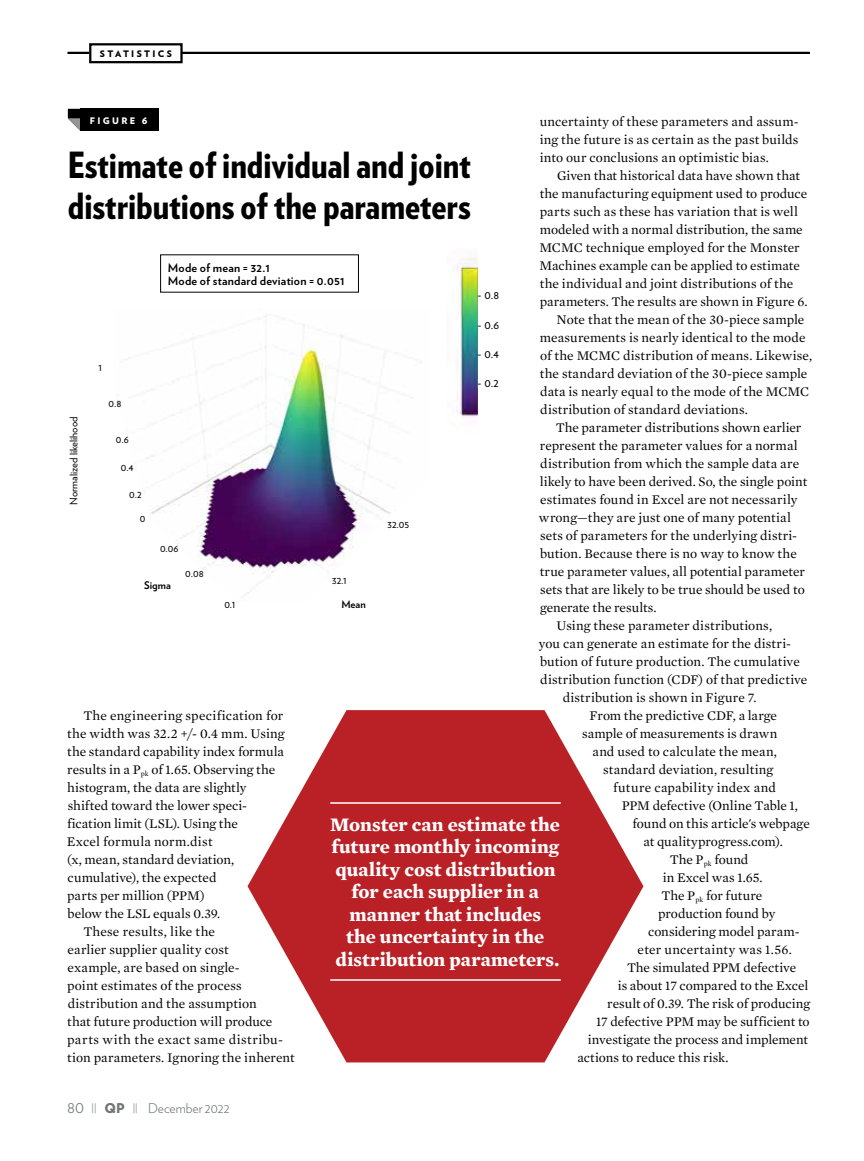
<style>
.page{position:relative;width:864px;height:1161px;background:#fff}
.page>*{position:absolute;margin:0;border:0;box-sizing:border-box;transform-origin:0 0}
.t1{font:900 36px/40.5px "Verlag Condensed";color:#000}
.t2{font:700 19.5px/22.5px "Mercury Text G1";color:#fff;text-align:center}
.t3{font:13.5px/18px "Mercury Text G1";color:#000;text-align:justify}
.t4{font:13.5px "Mercury Text G1";letter-spacing:.035em;color:#000}
.t5{font:13.5px "Mercury Text G1";letter-spacing:.02em;color:#000}
.t6{font:300 13.5px "Verlag";letter-spacing:-.005em;color:#737577}
.t7{font:700 12px/13.5px "Verlag";letter-spacing:.02em;color:#000}
.t8{font:12px "Verlag";color:#000}
.t9{font:10.5px "Verlag";color:#000}
.t10{font:700 10.5px "Verlag";color:#000}
.t11{font:900 9px "Verlag";letter-spacing:.255em;color:#000}
.t12{font:900 9px "Verlag";letter-spacing:.26em;color:#fff}
.s1{font-size:17.1px}
.s2{font-weight:900}
</style>
<div class="page">
<svg style="left:68px;top:109px;width:13px;height:22px"></svg>
<div style="left:81px;top:109px;width:78px;height:22px;background:#000"></div>
<img style="left:117px;top:316px;width:299px;height:277px">
<img style="left:453px;top:255px;width:24px;height:169px">
<svg style="left:248px;top:710px;width:396px;height:352px;fill:#ba2127"></svg>
<hr style="left:330px;top:802px;width:231px;height:2px;background:#fff">
<hr style="left:330px;top:979px;width:231px;height:2px;background:#fff">
<hr style="left:149px;top:52px;width:661px;height:2px;background:#000">
<hr style="left:68px;top:52px;width:21px;height:2px;background:#000">
<svg style="left:88px;top:43px;width:96px;height:21px"></svg>
<p class="t11" style="left:100px;top:46px;width:74px">STATISTICS</p>
<p class="t3" style="left:540px;top:113px;width:261px">uncertainty of these parameters and assum&shy;ing the future is as certain as the past builds into our conclusions an optimistic bias.</p>
<p class="t3" style="left:557px;top:167px;width:244px">Given that historical data have shown that</p>
<p class="t3" style="left:540px;top:185px;width:269px">the manufacturing equipment used to produce</p>
<p class="t3" style="left:540px;top:203px;width:260px">parts such as these has variation that is well</p>
<p class="t3" style="left:540px;top:221px;width:264px">modeled with a normal distribution, the same</p>
<p class="t3" style="left:539px;top:239px;width:262px">MCMC technique employed for the Monster</p>
<p class="t3" style="left:539px;top:257px;width:262px">Machines example can be applied to estimate</p>
<p class="t3" style="left:540px;top:275px;width:255px">the individual and joint distributions of the</p>
<p class="t3" style="left:540px;top:293px;width:269px">parameters. The results are shown in Figure 6.</p>
<p class="t3" style="left:557px;top:311px;width:249px">Note that the mean of the 30-piece sample</p>
<p class="t3" style="left:540px;top:329px;width:267px">measurements is nearly identical to the mode</p>
<p class="t3" style="left:540px;top:347px;width:274px">of the MCMC distribution of means. Likewise,</p>
<p class="t3" style="left:540px;top:365px;width:269px">the standard deviation of the 30-piece sample</p>
<p class="t3" style="left:540px;top:382px;width:270px">data is nearly equal to the mode of the MCMC</p>
<p class="t3" style="left:540px;top:400px;width:209px">distribution of standard deviations.</p>
<p class="t3" style="left:556px;top:418px;width:247px">The parameter distributions shown earlier</p>
<p class="t3" style="left:540px;top:436px;width:260px">represent the parameter values for a normal</p>
<p class="t3" style="left:540px;top:454px;width:260px">distribution from which the sample data are</p>
<p class="t3" style="left:540px;top:472px;width:269px">likely to have been derived. So, the single point</p>
<p class="t3" style="left:540px;top:490px;width:259px">estimates found in Excel are not necessarily</p>
<p class="t3" style="left:539px;top:508px;width:253px">wrong—they are just one of many potential</p>
<p class="t3" style="left:540px;top:526px;width:259px">sets of parameters for the underlying distri-</p>
<p class="t3" style="left:540px;top:544px;width:258px">bution. Because there is no way to know the</p>
<p class="t3" style="left:540px;top:562px;width:267px">true parameter values, all potential parameter</p>
<p class="t3" style="left:540px;top:580px;width:266px">sets that are likely to be true should be used to</p>
<p class="t3" style="left:540px;top:598px;width:118px">generate the results.</p>
<p class="t3" style="left:556px;top:616px;width:217px">Using these parameter distributions,</p>
<p class="t3" style="left:539px;top:634px;width:254px">you can generate an estimate for the distri-</p>
<p class="t3" style="left:540px;top:652px;width:261px">bution of future production. The cumulative</p>
<p class="t3" style="left:540px;top:670px;width:269px">distribution function (CDF) of that predictive</p>
<p class="t3" style="left:563px;top:688px;width:195px">distribution is shown in Figure 7.</p>
<p class="t3" style="left:590px;top:706px;width:189px">From the predictive CDF, a large</p>
<p class="t3" style="left:582px;top:724px;width:197px">sample of measurements is drawn</p>
<p class="t3" style="left:593px;top:742px;width:186px">and used to calculate the mean,</p>
<p class="t3" style="left:603px;top:760px;width:172px">standard deviation, resulting</p>
<p class="t3" style="left:613px;top:778px;width:165px">future capability index and</p>
<p class="t3" style="left:622px;top:796px;width:178px">PPM defective (Online Table 1,</p>
<p class="t3" style="left:633px;top:814px;width:179px">found on this article's webpage</p>
<p class="t3" style="left:643px;top:832px;width:141px">at qualityprogress.com).</p>
<p class="t3" style="left:670px;top:851px;width:80px">The P<sub>pk</sub> found</p>
<p class="t3" style="left:663px;top:869px;width:102px">in Excel was 1.65.</p>
<p class="t3" style="left:662px;top:887px;width:102px">The P<sub>pk</sub> for future</p>
<p class="t3" style="left:658px;top:905px;width:119px">production found by</p>
<p class="t3" style="left:648px;top:923px;width:153px">considering model param-</p>
<p class="t3" style="left:638px;top:941px;width:156px">eter uncertainty was 1.56.</p>
<p class="t3" style="left:627px;top:959px;width:171px">The simulated PPM defective</p>
<p class="t3" style="left:618px;top:977px;width:192px">is about 17 compared to the Excel</p>
<p class="t3" style="left:607px;top:995px;width:204px">result of 0.39. The risk of producing</p>
<p class="t3" style="left:596px;top:1013px;width:215px">17 defective PPM may be sufficient to</p>
<p class="t3" style="left:588px;top:1031px;width:222px">investigate the process and implement</p>
<p class="t3" style="left:577px;top:1049px;width:153px">actions to reduce this risk.</p>
<p class="t12" style="left:90px;top:113px;width:59px">FIGURE 6</p>
<h1 class="t1" style="left:68px;top:143px;width:404px">Estimate of individual and joint distributions of the parameters</h1>
<p class="t7" style="left:168px;top:260px;width:178px">Mode of mean = 32.1<br>Mode of standard deviation = 0.051</p>
<p class="t8" style="left:478px;top:285px;width:23px">- 0.8</p>
<p class="t8" style="left:478px;top:316px;width:23px">- 0.6</p>
<p class="t8" style="left:478px;top:345px;width:23px">- 0.4</p>
<p class="t8" style="left:478px;top:373px;width:23px">- 0.2</p>
<p class="t9" style="left:98px;top:359px;width:5px">1</p>
<p class="t9" style="left:108px;top:395px;width:14px">0.8</p>
<p class="t9" style="left:66px;top:505px;width:90px;rotate:-90deg">Normalized likelihood</p>
<p class="t9" style="left:116px;top:431px;width:14px">0.6</p>
<p class="t9" style="left:121px;top:459px;width:14px">0.4</p>
<p class="t9" style="left:129px;top:486px;width:14px">0.2</p>
<p class="t9" style="left:140px;top:510px;width:7px">0</p>
<p class="t9" style="left:388px;top:516px;width:23px">32.05</p>
<p class="t9" style="left:160px;top:540px;width:20px">0.06</p>
<p class="t10" style="left:144px;top:577px;width:28px">Sigma</p>
<p class="t9" style="left:185px;top:565px;width:20px">0.08</p>
<p class="t9" style="left:332px;top:572px;width:16px">32.1</p>
<p class="t10" style="left:341px;top:596px;width:26px">Mean</p>
<p class="t9" style="left:224px;top:596px;width:13px">0.1</p>
<p class="t3" style="left:83px;top:707px;width:202px">The engineering specification for</p>
<p class="t3" style="left:67px;top:725px;width:219px">the width was 32.2 +/- 0.4 mm. Using</p>
<p class="t3" style="left:67px;top:743px;width:218px">the standard capability index formula</p>
<p class="t3" style="left:67px;top:761px;width:209px">results in a P<sub>pk</sub> of 1.65. Observing the</p>
<p class="t3" style="left:67px;top:779px;width:181px">histogram, the data are slightly</p>
<p class="t3" style="left:68px;top:797px;width:181px">shifted toward the lower speci-</p>
<p class="t3" style="left:67px;top:815px;width:172px">fication limit (LSL). Using the</p>
<p class="t3" style="left:67px;top:833px;width:147px">Excel formula norm.dist</p>
<p class="t3" style="left:67px;top:851px;width:169px">(x, mean, standard deviation,</p>
<p class="t3" style="left:68px;top:869px;width:150px">cumulative), the expected</p>
<p class="t3" style="left:67px;top:887px;width:139px">parts per million (PPM)</p>
<p class="t3" style="left:67px;top:905px;width:154px">below the LSL equals 0.39.</p>
<p class="t5" style="left:83px;top:923px;width:133px">These results, like the</p>
<p class="t3" style="left:68px;top:941px;width:162px">earlier supplier quality cost</p>
<p class="t3" style="left:68px;top:959px;width:174px">example, are based on single-</p>
<p class="t3" style="left:67px;top:977px;width:176px">point estimates of the process</p>
<p class="t3" style="left:68px;top:995px;width:191px">distribution and the assumption</p>
<p class="t3" style="left:67px;top:1013px;width:207px">that future production will produce</p>
<p class="t4" style="left:67px;top:1031px;width:217px">parts with the exact same distribu-</p>
<p class="t3" style="left:67px;top:1048px;width:229px">tion parameters. Ignoring the inherent</p>
<h2 class="t2" style="left:330px;top:813px;width:231px">Monster can estimate the future monthly incoming quality cost distribution for each supplier in a manner that includes<br>the uncertainty in the distribution parameters.</h2>
<p class="t6" style="left:67px;top:1098px;width:164px"><span class="s1">80</span> <sup>||</sup> <span class="s2">QP</span> <sup>||</sup> December 2022</p>
</div>
